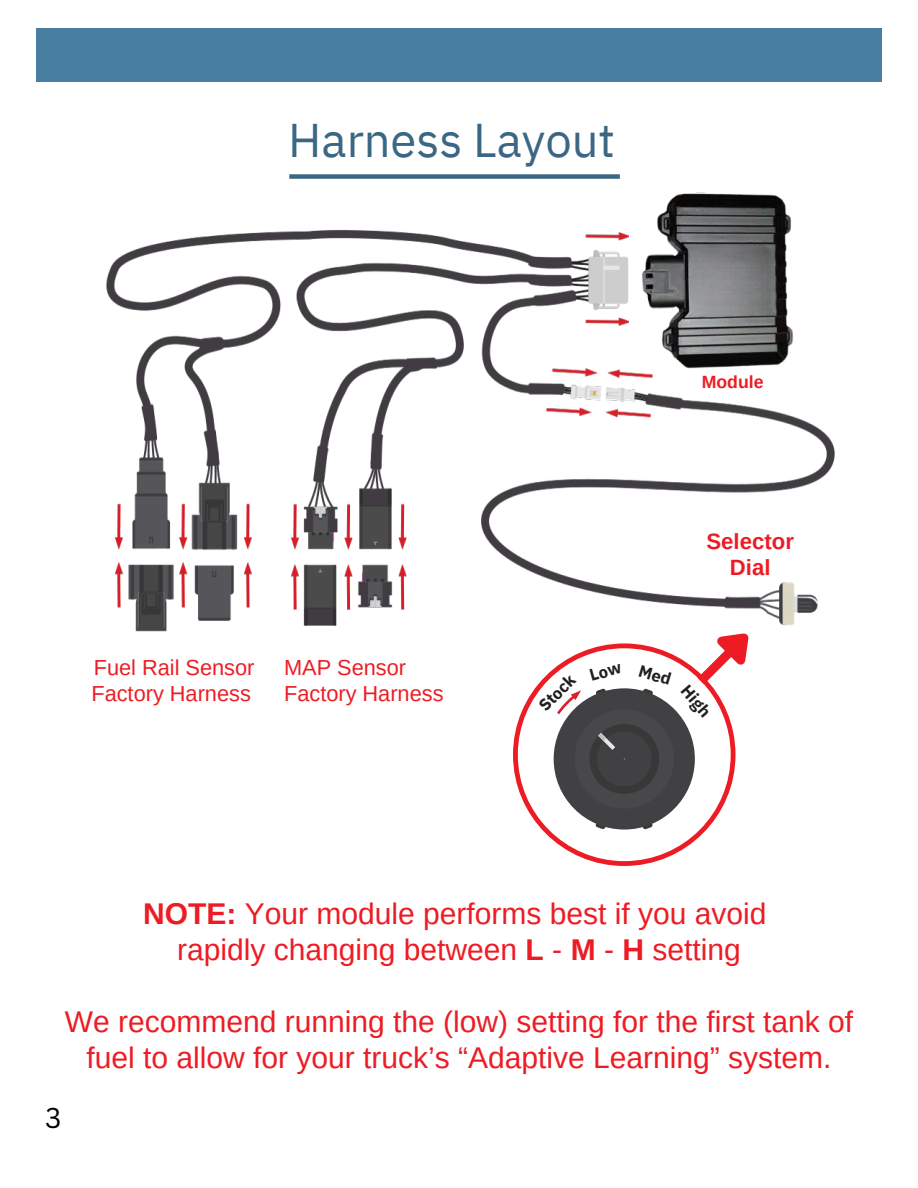
<style>
.page{position:relative;width:918px;height:1188px;background:#fff}
.page>*{position:absolute;margin:0;border:0;box-sizing:border-box;transform-origin:0 0}
.t1{font:47.1px "IBM Plex Sans";color:#3b6784}
.t2{font:30px/36px "Arimo";color:#ed1c24;text-align:center}
.t3{font:27.9px "Canva Sans";color:#000}
.t4{font:700 22.2px/25.8px "Arimo";color:#ed1c24;text-align:center}
.t5{font:21.9px/25.5px "Arimo";color:#ed1c24}
.t6{font:700 17.7px "Arimo";color:#ed1c24}
.t7{font:700 16.8px "IBM Plex Sans";color:#231f20}
.s1{font-weight:700}
</style>
<div class="page">
<div style="left:289px;top:174px;width:331px;height:5px;background:#3b6784"></div>
<div style="left:36px;top:29px;width:846px;height:53px;background:#487ea1"></div>
<svg style="left:513px;top:643px;width:223px;height:223px"></svg>
<svg style="left:688px;top:640px;width:61px;height:54px"></svg>
<img style="left:106px;top:230px;width:729px;height:410px">
<img style="left:628px;top:192px;width:207px;height:185px">
<svg style="left:557px;top:664px;width:117px;height:145px"></svg>
<p class="t1" style="left:288px;top:109px;width:328px">Harness Layout</p>
<h3 class="t5" style="left:91px;top:655px;width:165px">Fuel Rail Sensor<br>Factory Harness</h3>
<p class="t5" style="left:284px;top:655px;width:161px">MAP Sensor<br>Factory Harness</p>
<h1 class="t7" style="left:534px;top:701px;width:46px;rotate:-46deg">Stock</h1>
<p class="t6" style="left:702px;top:372px;width:63px">Module</p>
<p class="t4" style="left:706px;top:529px;width:89px">Selector<br>Dial</p>
<h4 class="t7" style="left:693px;top:680px;width:37px;rotate:49deg">High</h4>
<p class="t2" style="left:143px;top:896px;width:625px"><span class="s1">NOTE:</span> Your module performs best if you avoid rapidly changing between <span class="s1">L</span> - <span class="s1">M</span> - <span class="s1">H</span> setting</p>
<p class="t2" style="left:65px;top:1004px;width:790px">We recommend running the (low) setting for the first tank of fuel to allow for your truck’s “Adaptive Learning” system.</p>
<h2 class="t3" style="left:45px;top:1098px;width:18px">3</h2>
</div>
